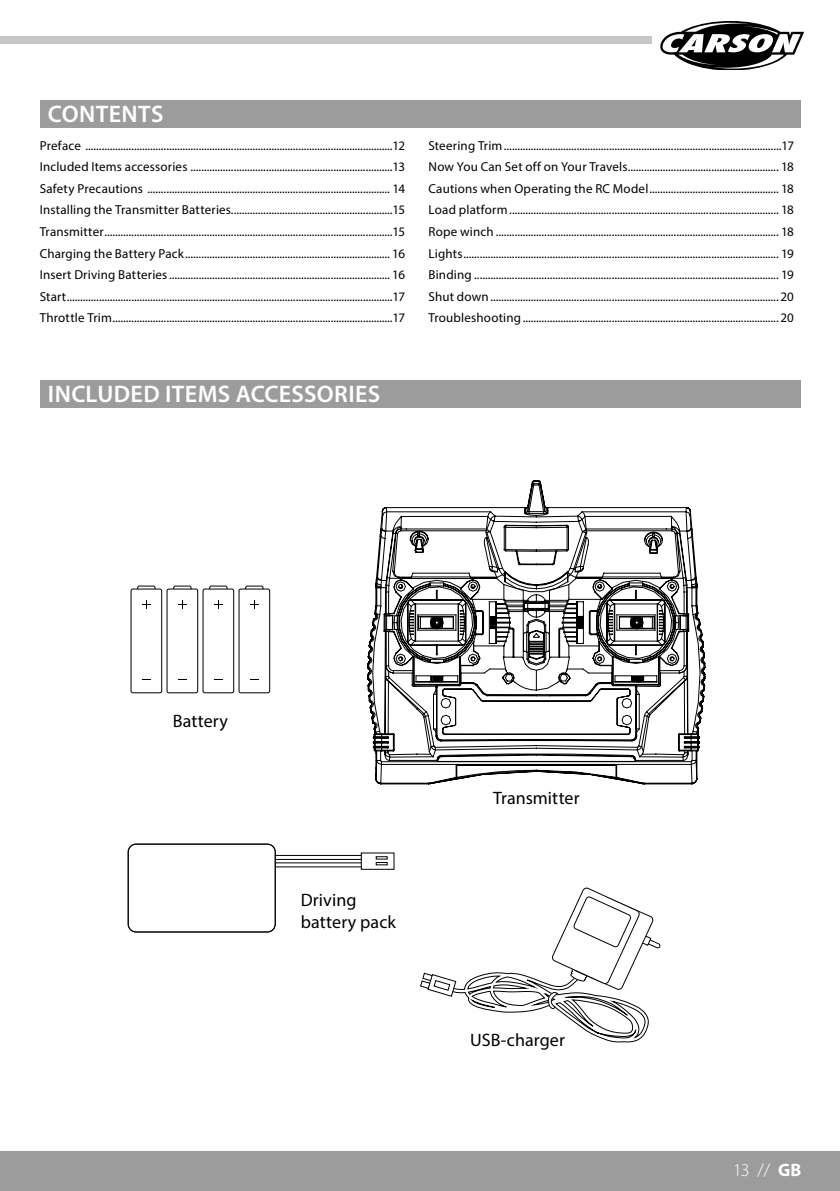
<style>
.page{position:relative;width:840px;height:1191px;background:#fff}
.page>*{position:absolute;margin:0;border:0;box-sizing:border-box;transform-origin:0 0}
.t1{font:600 24px "Myriad Pro";letter-spacing:.015em;color:#fff}
.t2{font:18px/21.6px "Myriad Pro";letter-spacing:.005em;color:#000}
.t3{font:300 18px "Myriad Pro";color:#fff}
.t4{font:13px/21.6px "Myriad Pro";letter-spacing:.015em;color:#000;text-align:justify}
.s1{font-weight:700}
</style>
<div class="page">
<div style="left:0;top:1151px;width:839px;height:40px;background:#9c9c9c"></div>
<div style="left:0;top:36px;width:651px;height:8px;background:#c5c6c6"></div>
<svg style="left:660px;top:21px;width:144px;height:49px"></svg>
<div style="left:40px;top:100px;width:759px;height:28px;background:#9c9c9c"></div>
<div style="left:40px;top:380px;width:759px;height:28px;background:#9c9c9c"></div>
<svg style="left:526px;top:480px;width:20px;height:27px"></svg>
<svg style="left:375px;top:611px;width:329px;height:173px"></svg>
<svg style="left:373px;top:511px;width:325px;height:246px"></svg>
<svg style="left:368px;top:516px;width:330px;height:232px"></svg>
<svg style="left:385px;top:516px;width:302px;height:240px"></svg>
<div style="left:137px;top:585px;width:18px;height:9px;border:1px solid #000;border-radius:2px"></div>
<div style="left:131px;top:589px;width:31px;height:104px;background:#fff;border-radius:2px"></div>
<div style="left:130px;top:588px;width:32px;height:105px;border:1px solid #000;border-radius:2px"></div>
<svg style="left:142px;top:600px;width:9px;height:9px"></svg>
<div style="left:173px;top:585px;width:18px;height:9px;border:1px solid #000;border-radius:2px"></div>
<div style="left:167px;top:589px;width:30px;height:104px;background:#fff;border-radius:2px"></div>
<div style="left:166px;top:588px;width:32px;height:105px;border:1px solid #000;border-radius:2px"></div>
<svg style="left:178px;top:600px;width:9px;height:9px"></svg>
<div style="left:209px;top:585px;width:18px;height:9px;border:1px solid #000;border-radius:2px"></div>
<div style="left:203px;top:589px;width:30px;height:104px;background:#fff;border-radius:2px"></div>
<div style="left:202px;top:588px;width:32px;height:105px;border:1px solid #000;border-radius:2px"></div>
<svg style="left:214px;top:600px;width:9px;height:9px"></svg>
<div style="left:245px;top:585px;width:18px;height:9px;border:1px solid #000;border-radius:2px"></div>
<div style="left:239px;top:589px;width:30px;height:104px;background:#fff;border-radius:2px"></div>
<div style="left:238px;top:588px;width:32px;height:105px;border:1px solid #000;border-radius:2px"></div>
<svg style="left:250px;top:600px;width:8px;height:9px"></svg>
<svg style="left:420px;top:887px;width:241px;height:156px"></svg>
<div style="left:274px;top:855px;width:88px;height:5px;border:1px solid #000"></div>
<div style="left:128px;top:843px;width:147px;height:89px;border:1px solid #000;border-radius:8px"></div>
<svg style="left:360px;top:852px;width:35px;height:18px"></svg>
<h1 class="t1" style="left:48px;top:102px;width:117px">CONTENTS</h1>
<p class="t4" style="left:40px;top:135px;width:367px">Preface ..................................................................................................................12<br>Included Items accessories ...........................................................................13<br>Safety Precautions .......................................................................................... 14<br>Installing the Transmitter Batteries............................................................15<br>Transmitter ...........................................................................................................15<br>Charging the Battery Pack ............................................................................ 16<br>Insert Driving Batteries .................................................................................. 16<br>Start .........................................................................................................................17<br>Throttle Trim ........................................................................................................17</p>
<p class="t4" style="left:428px;top:135px;width:367px">Steering Trim .......................................................................................................17<br>Now You Can Set off on Your Travels ........................................................ 18<br>Cautions when Operating the RC Model ................................................ 18<br>Load platform .................................................................................................... 18<br>Rope winch ......................................................................................................... 18<br>Lights ..................................................................................................................... 19<br>Binding ................................................................................................................. 19<br>Shut down ........................................................................................................... 20<br>Troubleshooting ............................................................................................... 20</p>
<h1 class="t1" style="left:48px;top:382px;width:334px">INCLUDED ITEMS ACCESSORIES</h1>
<h2 class="t2" style="left:173px;top:711px;width:57px">Battery</h2>
<h2 class="t2" style="left:300px;top:890px;width:97px">Driving battery pack</h2>
<h2 class="t2" style="left:493px;top:788px;width:88px">Transmitter</h2>
<h2 class="t2" style="left:470px;top:1029px;width:96px">USB-charger</h2>
<h2 class="t3" style="left:732px;top:1163px;width:70px">13 // <span class="s1">GB</span></h2>
</div>
